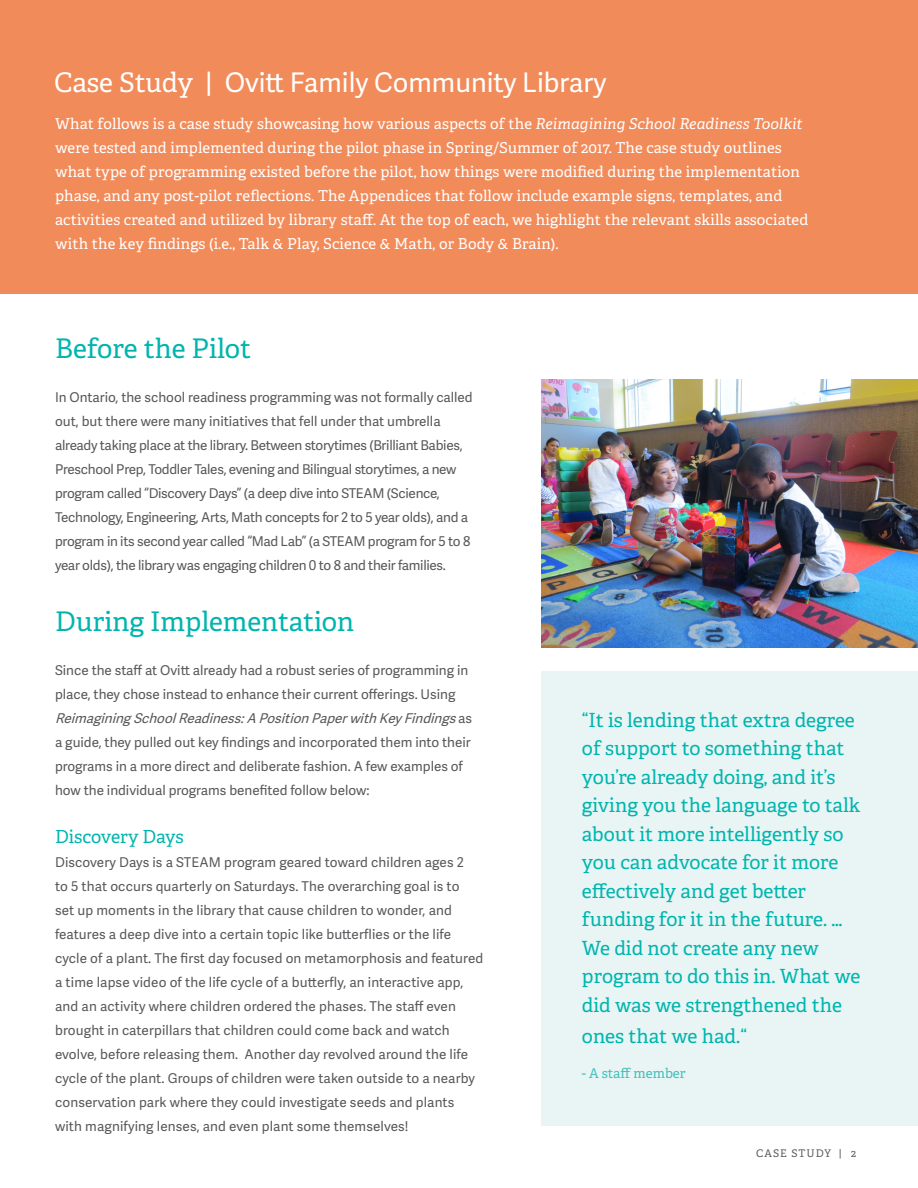
<style>
.page{position:relative;width:918px;height:1188px;background:#fff}
.page>*{position:absolute;margin:0;border:0;box-sizing:border-box;transform-origin:0 0}
.t1{font:27px "Adelle Sans";color:#fff}
.t2{font:27px "Adelle PE";color:#00b5ae}
.t3{font:19.5px/28.5px "Adelle PE";color:#00b5ae}
.t4{font:18px "Adelle PE";letter-spacing:-.005em;color:#00b5ae}
.t5{font:15px/24px "Adelle PE";letter-spacing:.01em;color:#fff}
.t6{font:13.5px/24px "Adelle Sans";color:#57585a}
.t7{font:13.5px/24px "Adelle Sans";letter-spacing:-.02em;color:#57585a}
.t8{font:13.5px "Adelle PE";color:#45c0bb}
.t9{font:10.5px "Adelle PE";letter-spacing:.1em;color:#57585a}
.s1{font-family:"Adelle PE"}
.s2{font-style:italic}
</style>
<div class="page">
<div style="left:0;top:0;width:918px;height:294px;background:#f28b5a"></div>
<img style="left:542px;top:379px;width:376px;height:269px">
<div style="left:542px;top:672px;width:376px;height:454px;background:#e8f5f4"></div>
<p class="t1" style="left:54px;top:63px;width:554px"><span class="s1">Case Study |</span> Ovitt Family Community Library</p>
<p class="t5" style="left:55px;top:111px;width:755px">What follows is a case study showcasing how various aspects of the <span class="s2">Reimagining School Readiness Toolkit </span>were tested and implemented during the pilot phase in Spring/Summer of 2017. The case study outlines what type of programming existed before the pilot, how things were modified during the implementation phase, and any post-pilot reflections. The Appendices that follow include example signs, templates, and activities created and utilized by library staff. At the top of each, we highlight the relevant skills associated with the key findings (i.e., Talk &amp; Play, Science &amp; Math, or Body &amp; Brain).</p>
<p class="t2" style="left:55px;top:329px;width:198px">Before the Pilot</p>
<p class="t7" style="left:55px;top:385px;width:419px">In Ontario, the school readiness programming was not formally called out, but there were many initiatives that fell under that umbrella already taking place at the library. Between storytimes (Brilliant Babies, Preschool Prep, Toddler Tales, evening and Bilingual storytimes, a new program called “Discovery Days” (a deep dive into STEAM (Science, Technology, Engineering, Arts, Math concepts for 2 to 5 year olds), and a program in its second year called “Mad Lab” (a STEAM program for 5 to 8 year olds), the library was engaging children 0 to 8 and their families.</p>
<p class="t2" style="left:55px;top:602px;width:301px">During Implementation</p>
<p class="t6" style="left:55px;top:657px;width:419px">Since the staff at Ovitt already had a robust series of programming in place, they chose instead to enhance their current offerings. Using <span class="s2">ReimaginingSchoolReadiness:A PositionPaperwithKey Findings</span>a s a guide, they pulled out key findings and incorporated them into their programs in a more direct and deliberate fashion. A few examples of how the individual programs benefited follow below:</p>
<p class="t4" style="left:55px;top:823px;width:130px">Discovery Days</p>
<p class="t6" style="left:55px;top:849px;width:430px">Discovery Days is a STEAM program geared toward children ages 2<br>to 5 that occurs quarterly on Saturdays. The overarching goal is to<br>set up moments in the library that cause children to wonder, and features a deep dive into a certain topic like butterflies or the life cycle of a plant. The first day focused on metamorphosis and featured a time lapse video of the life cycle of a butterfly, an interactive app, and an activity where children ordered the phases. The staff even brought in caterpillars that children could come back and watch evolve, before releasing them. Another day revolved around the life cycle of the plant. Groups of children were taken outside to a nearby conservation park where they could investigate seeds and plants with magnifying lenses, and even plant some themselves!</p>
<p class="t3" style="left:582px;top:705px;width:280px">“It is lending that extra degree of support to something that you’re already doing, and it’s giving you the language to talk about it more intelligently so you can advocate for it more effectively and get better funding for it in the future. …<br>We did not create any new program to do this in. What we did was we strengthened the</p>
<p class="t3" style="left:582px;top:1021px;width:166px">ones that we had.“</p>
<p class="t8" style="left:582px;top:1063px;width:105px">- A staff member</p>
<p class="t9" style="left:756px;top:1146px;width:87px">CASE STUDY |</p>
<p class="t9" style="left:851px;top:1146px;width:7px">2</p>
</div>
